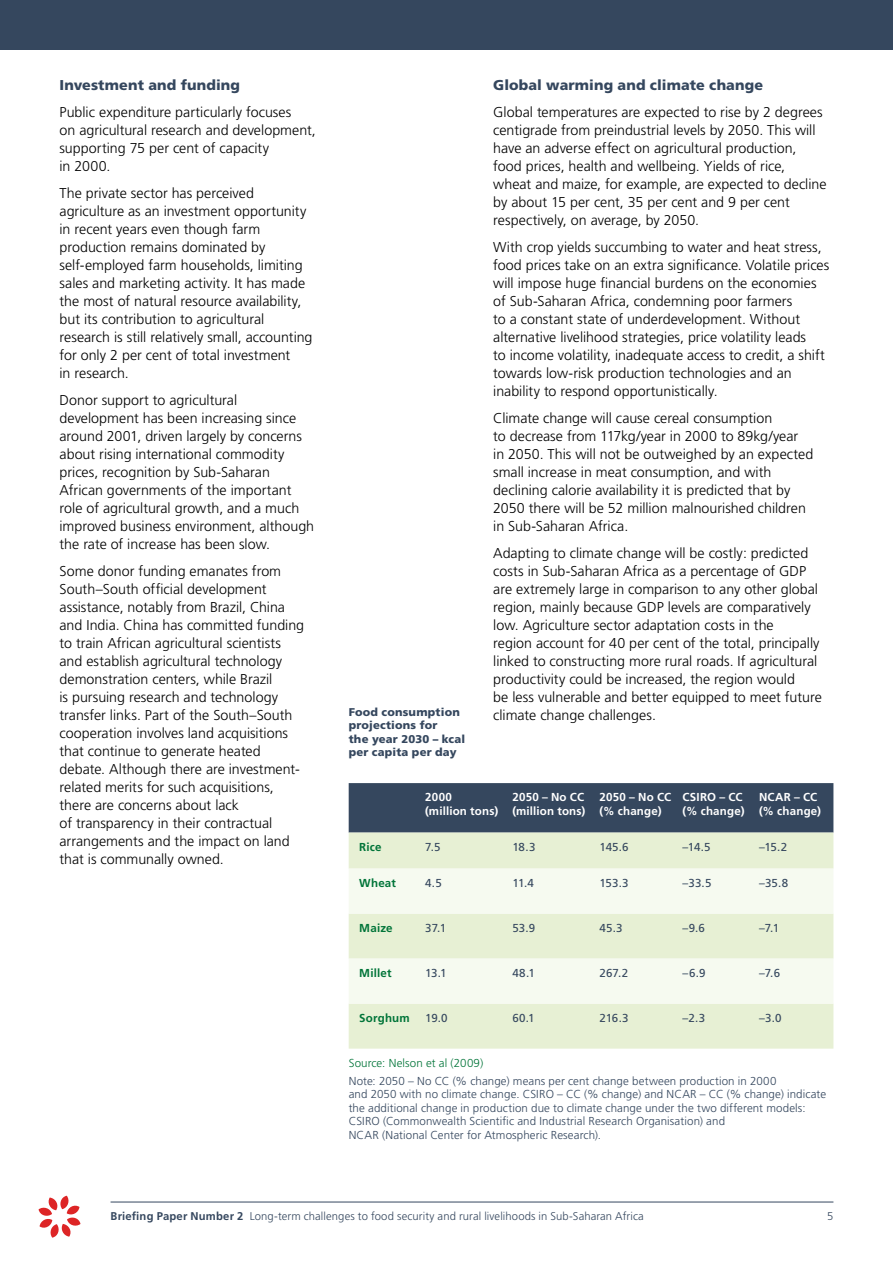
<style>
.page{position:relative;width:893px;height:1263px;background:#fff}
.page>*{position:absolute;margin:0;border:0;box-sizing:border-box;transform-origin:0 0}
.t1{font:300 14.25px/18px "Frutiger LT Std";color:#000}
.t2{font:900 14.25px "Frutiger LT Std";letter-spacing:.01em;color:#35475e}
.t3{font:300 11.55px/13.5px "Frutiger LT Std";letter-spacing:.01em;color:#35475e}
.t4{font:11.55px "Frutiger LT Std";color:#35475e}
.t5{font:700 11.55px/13.5px "Frutiger LT Std";letter-spacing:.015em;color:#fff}
.t6{font:700 11.55px "Frutiger LT Std";letter-spacing:.015em;color:#007438}
.t7{font:300 11.55px "Frutiger LT Std";letter-spacing:.01em;color:#007438}
.t8{font:300 11.25px "Frutiger LT Std";letter-spacing:.01em;color:#35475e}
.t9{font:900 11.25px/13.5px "Frutiger LT Std";letter-spacing:.02em;color:#35475e}
.s1{font-weight:700}
</style>
<div class="page">
<div style="left:0;top:0;width:893px;height:50px;background:#35475e"></div>
<hr style="left:111px;top:1202px;width:722px;height:1px;background:#35475e">
<svg style="left:39px;top:1196px;width:41px;height:42px"></svg>
<div style="left:349px;top:783px;width:484px;height:49px;background:#35475e"></div>
<div style="left:349px;top:832px;width:484px;height:217px;background:#e7f0d4"></div>
<svg style="left:349px;top:868px;width:484px;height:136px;fill:#f6faf0"></svg>
<p class="t2" style="left:60px;top:76px;width:182px">Investment and funding</p>
<p class="t1" style="left:60px;top:103px;width:258px">Public expenditure particularly focuses<br>on agricultural research and development, supporting 75 per cent of capacity<br>in 2000.</p>
<p class="t1" style="left:60px;top:184px;width:255px">The private sector has perceived agriculture as an investment opportunity in recent years even though farm production remains dominated by self-employed farm households, limiting sales and marketing activity. It has made the most of natural resource availability, but its contribution to agricultural research is still relatively small, accounting for only 2 per cent of total investment<br>in research.</p>
<p class="t1" style="left:60px;top:391px;width:256px">Donor support to agricultural development has been increasing since around 2001, driven largely by concerns about rising international commodity prices, recognition by Sub-Saharan African governments of the important role of agricultural growth, and a much improved business environment, although the rate of increase has been slow.</p>
<p class="t1" style="left:60px;top:562px;width:246px">Some donor funding emanates from South–South official development assistance, notably from Brazil, China and India. China has committed funding to train African agricultural scientists and establish agricultural technology demonstration centers, while Brazil<br>is pursuing research and technology transfer links. Part of the South–South cooperation involves land acquisitions that continue to generate heated debate. Although there are investment&shy;related merits for such acquisitions, there are concerns about lack<br>of transparency in their contractual arrangements and the impact on land that is communally owned.</p>
<p class="t9" style="left:349px;top:705px;width:118px">Food consumption projections for<br>the year 2030 – kcal per capita per day</p>
<p class="t2" style="left:493px;top:76px;width:271px">Global warming and climate change</p>
<p class="t1" style="left:493px;top:103px;width:335px">Global temperatures are expected to rise by 2 degrees centigrade from preindustrial levels by 2050. This will have an adverse effect on agricultural production, food prices, health and wellbeing. Yields of rice, wheat and maize, for example, are expected to decline by about 15 per cent, 35 per cent and 9 per cent respectively, on average, by 2050.</p>
<p class="t1" style="left:493px;top:238px;width:338px">With crop yields succumbing to water and heat stress, food prices take on an extra significance. Volatile prices will impose huge financial burdens on the economies of Sub-Saharan Africa, condemning poor farmers<br>to a constant state of underdevelopment. Without alternative livelihood strategies, price volatility leads<br>to income volatility, inadequate access to credit, a shift towards low-risk production technologies and an inability to respond opportunistically.</p>
<p class="t1" style="left:493px;top:409px;width:322px">Climate change will cause cereal consumption<br>to decrease from 117kg/year in 2000 to 89kg/year<br>in 2050. This will not be outweighed by an expected small increase in meat consumption, and with declining calorie availability it is predicted that by 2050 there will be 52 million malnourished children in Sub-Saharan Africa.</p>
<p class="t1" style="left:493px;top:544px;width:330px">Adapting to climate change will be costly: predicted costs in Sub-Saharan Africa as a percentage of GDP are extremely large in comparison to any other global region, mainly because GDP levels are comparatively low. Agriculture sector adaptation costs in the<br>region account for 40 per cent of the total, principally linked to constructing more rural roads. If agricultural productivity could be increased, the region would<br>be less vulnerable and better equipped to meet future climate change challenges.</p>
<p class="t5" style="left:425px;top:790px;width:74px">2000<br>(million tons)</p>
<p class="t5" style="left:512px;top:790px;width:74px">2050 – No CC (million tons)</p>
<p class="t5" style="left:600px;top:790px;width:73px">2050 – No CC (% change)</p>
<p class="t5" style="left:682px;top:790px;width:64px">CSIRO – CC (% change)</p>
<p class="t5" style="left:759px;top:790px;width:64px">NCAR – CC (% change)</p>
<p class="t6" style="left:359px;top:840px;width:24px">Rice</p>
<p class="t4" style="left:425px;top:840px;width:17px">7.5</p>
<p class="t4" style="left:512px;top:840px;width:25px">18.3</p>
<p class="t4" style="left:600px;top:840px;width:31px">145.6</p>
<p class="t4" style="left:682px;top:840px;width:30px">–14.5</p>
<p class="t4" style="left:759px;top:840px;width:30px">–15.2</p>
<p class="t6" style="left:359px;top:876px;width:38px">Wheat</p>
<p class="t4" style="left:425px;top:876px;width:18px">4.5</p>
<p class="t4" style="left:512px;top:876px;width:23px">11.4</p>
<p class="t4" style="left:600px;top:876px;width:31px">153.3</p>
<p class="t4" style="left:682px;top:876px;width:30px">–33.5</p>
<p class="t4" style="left:759px;top:876px;width:31px">–35.8</p>
<p class="t6" style="left:359px;top:921px;width:35px">Maize</p>
<p class="t4" style="left:425px;top:921px;width:22px">37.1</p>
<p class="t4" style="left:512px;top:921px;width:24px">53.9</p>
<p class="t4" style="left:600px;top:921px;width:25px">45.3</p>
<p class="t4" style="left:682px;top:921px;width:24px">–9.6</p>
<p class="t4" style="left:759px;top:921px;width:22px">–7.1</p>
<p class="t6" style="left:359px;top:966px;width:34px">Millet</p>
<p class="t4" style="left:425px;top:966px;width:23px">13.1</p>
<p class="t4" style="left:512px;top:966px;width:24px">48.1</p>
<p class="t4" style="left:600px;top:966px;width:30px">267.2</p>
<p class="t4" style="left:682px;top:966px;width:24px">–6.9</p>
<p class="t4" style="left:759px;top:966px;width:23px">–7.6</p>
<p class="t6" style="left:359px;top:1011px;width:52px">Sorghum</p>
<p class="t4" style="left:425px;top:1011px;width:24px">19.0</p>
<p class="t4" style="left:512px;top:1011px;width:24px">60.1</p>
<p class="t4" style="left:600px;top:1011px;width:31px">216.3</p>
<p class="t4" style="left:682px;top:1011px;width:24px">–2.3</p>
<p class="t4" style="left:759px;top:1011px;width:24px">–3.0</p>
<p class="t7" style="left:349px;top:1056px;width:136px">Source: Nelson et al (2009)</p>
<p class="t3" style="left:349px;top:1074px;width:479px">Note: 2050 – No CC (% change) means per cent change between production in 2000<br>and 2050 with no climate change. CSIRO – CC (% change) and NCAR – CC (% change) indicate the additional change in production due to climate change under the two different models:<br>CSIRO (Commonwealth Scientific and Industrial Research Organisation) and<br>NCAR (National Center for Atmospheric Research).</p>
<p class="t8" style="left:111px;top:1209px;width:535px"><span class="s1">Briefing Paper Number 2</span> Long-term challenges to food security and rural livelihoods in Sub-Saharan Africa</p>
<p class="t8" style="left:827px;top:1209px;width:8px">5</p>
</div>
